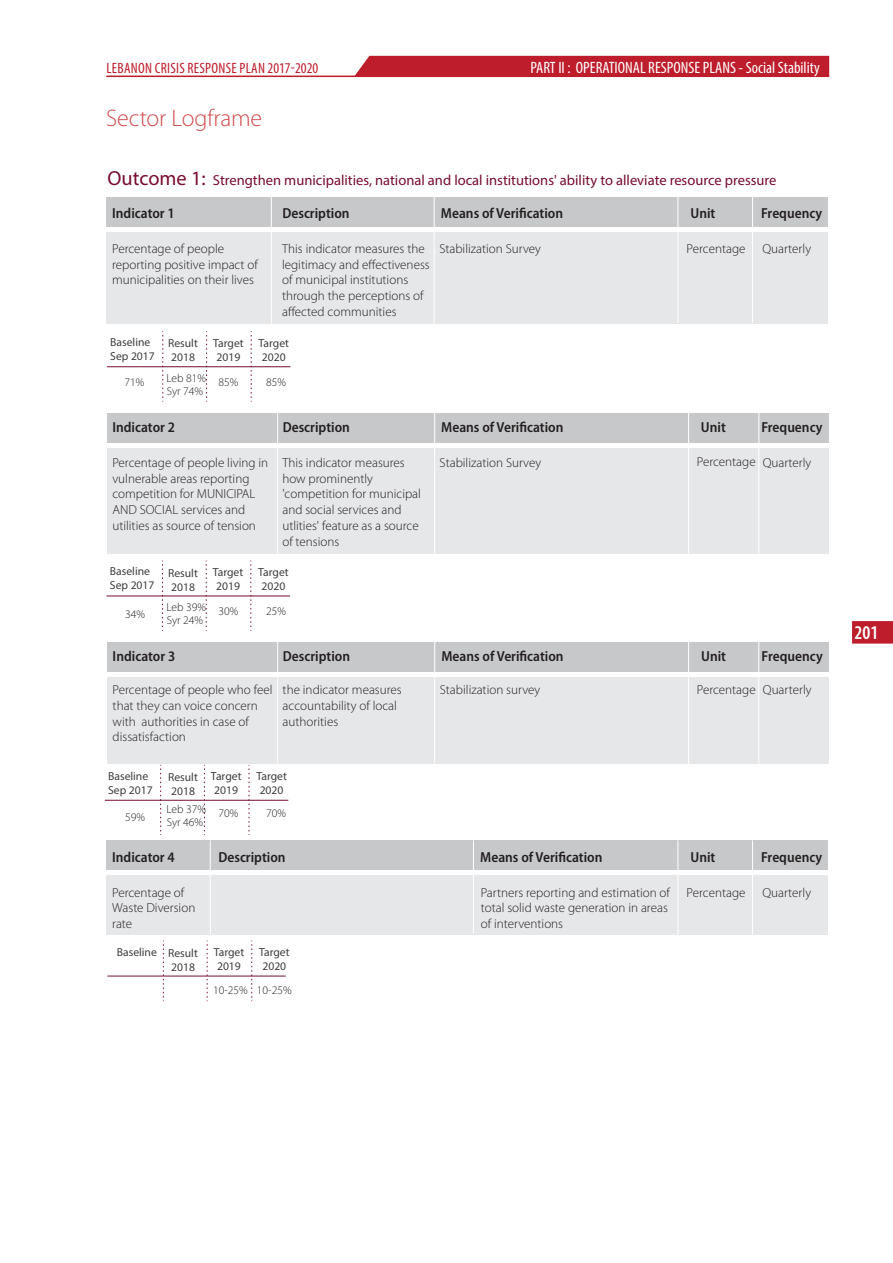
<style>
.page{position:relative;width:893px;height:1263px;background:#fff}
.page>*{position:absolute;margin:0;border:0;box-sizing:border-box;transform-origin:0 0}
.t1{font:300 24px "Myriad Pro";letter-spacing:-.005em;color:#d04c4e}
.t2{font:600 condensed 19.5px "Myriad Pro";color:#fff}
.t3{font:condensed 16.5px "Myriad Pro";color:#fff}
.t4{font:condensed 15px "Myriad Pro";letter-spacing:.02em;color:#be1d2c}
.t5{font:600 semi-condensed 14.55px "Myriad Pro";color:#231f20}
.t6{font:14.55px "Myriad Pro";color:#780c32}
.t7{font:300 13.05px/15.8px "Myriad Pro";color:#231f20}
.t8{font:11.7px/14px "Myriad Pro";color:#3e3e3f}
.t9{font:300 11.7px/13px "Myriad Pro";color:#231f20}
.s1{font-size:20.4px}
</style>
<div class="page">
<div style="left:354px;top:56px;width:475px;height:20px;background:#be1d2c"></div>
<hr style="left:106px;top:76px;width:723px;height:1px;background:#be1d2c">
<div style="left:852px;top:621px;width:41px;height:23px;background:#be1d2c"></div>
<hr style="left:107px;top:366px;width:183px;height:1px;background:#780c32">
<svg style="left:163px;top:331px;width:1px;height:71px"></svg>
<svg style="left:206px;top:331px;width:1px;height:71px"></svg>
<svg style="left:251px;top:331px;width:1px;height:71px"></svg>
<hr style="left:107px;top:596px;width:183px;height:1px;background:#780c32">
<svg style="left:162px;top:561px;width:1px;height:70px"></svg>
<svg style="left:206px;top:561px;width:1px;height:70px"></svg>
<svg style="left:251px;top:561px;width:1px;height:70px"></svg>
<hr style="left:105px;top:800px;width:183px;height:1px;background:#780c32">
<svg style="left:160px;top:765px;width:1px;height:70px"></svg>
<svg style="left:204px;top:765px;width:1px;height:70px"></svg>
<svg style="left:249px;top:765px;width:1px;height:70px"></svg>
<div style="left:107px;top:197px;width:721px;height:29px;background:#c7c8ca"></div>
<div style="left:107px;top:232px;width:721px;height:92px;background:#e6e7e9"></div>
<hr style="left:434px;top:197px;width:1px;height:127px;background:#fff">
<hr style="left:678px;top:197px;width:1px;height:126px;background:#fff">
<hr style="left:752px;top:197px;width:1px;height:126px;background:#fff">
<hr style="left:271px;top:197px;width:1px;height:127px;background:#fff">
<div style="left:107px;top:413px;width:721px;height:29px;background:#c7c8ca"></div>
<div style="left:107px;top:448px;width:721px;height:105px;background:#e6e7e9"></div>
<hr style="left:277px;top:412px;width:1px;height:141px;background:#fff">
<hr style="left:434px;top:412px;width:1px;height:141px;background:#fff">
<hr style="left:688px;top:412px;width:1px;height:141px;background:#fff">
<hr style="left:758px;top:412px;width:1px;height:141px;background:#fff">
<div style="left:107px;top:642px;width:721px;height:29px;background:#c7c8ca"></div>
<div style="left:107px;top:677px;width:721px;height:87px;background:#e6e7e9"></div>
<hr style="left:277px;top:642px;width:1px;height:121px;background:#fff">
<hr style="left:434px;top:642px;width:1px;height:121px;background:#fff">
<hr style="left:688px;top:642px;width:1px;height:122px;background:#fff">
<hr style="left:758px;top:642px;width:1px;height:121px;background:#fff">
<hr style="left:107px;top:976px;width:179px;height:1px;background:#780c32">
<svg style="left:163px;top:941px;width:1px;height:60px"></svg>
<svg style="left:207px;top:941px;width:1px;height:60px"></svg>
<svg style="left:251px;top:941px;width:1px;height:60px"></svg>
<div style="left:107px;top:840px;width:721px;height:30px;background:#c7c8ca"></div>
<div style="left:107px;top:876px;width:721px;height:59px;background:#e6e7e9"></div>
<hr style="left:473px;top:840px;width:1px;height:93px;background:#fff">
<hr style="left:678px;top:840px;width:1px;height:95px;background:#fff">
<hr style="left:752px;top:840px;width:1px;height:95px;background:#fff">
<hr style="left:210px;top:840px;width:1px;height:95px;background:#fff">
<p class="t4" style="left:106px;top:59px;width:213px">LEBANON CRISIS RESPONSE PLAN 2017-2020</p>
<p class="t3" style="left:530px;top:57px;width:291px">PART II : OPERATIONAL RESPONSE PLANS - Social Stability</p>
<h1 class="t1" style="left:106px;top:104px;width:157px">Sector Logframe</h1>
<p class="t6" style="left:107px;top:171px;width:670px"><span class="s1">Outcome 1:</span> Strengthen municipalities, national and local institutions' ability to alleviate resource pressure</p>
<p class="t5" style="left:112px;top:205px;width:64px">Indicator 1</p>
<p class="t5" style="left:282px;top:205px;width:69px">Description</p>
<p class="t5" style="left:441px;top:205px;width:124px">Means of Verification</p>
<p class="t5" style="left:690px;top:205px;width:26px">Unit</p>
<p class="t5" style="left:761px;top:205px;width:63px">Frequency</p>
<p class="t7" style="left:112px;top:241px;width:147px">Percentage of people reporting positive impact of municipalities on their lives</p>
<p class="t7" style="left:282px;top:241px;width:149px">This indicator measures the legitimacy and effectiveness of municipal institutions through the perceptions of affected communities</p>
<p class="t7" style="left:439px;top:241px;width:103px">Stabilization Survey</p>
<p class="t7" style="left:687px;top:241px;width:60px">Percentage</p>
<p class="t7" style="left:762px;top:241px;width:50px">Quarterly</p>
<p class="t8" style="left:110px;top:335px;width:46px">Baseline<br>Sep 2017</p>
<p class="t8" style="left:168px;top:336px;width:31px">Result<br>2018</p>
<p class="t8" style="left:213px;top:336px;width:32px">Target<br>2019</p>
<p class="t8" style="left:258px;top:336px;width:32px">Target<br>2020</p>
<p class="t9" style="left:166px;top:372px;width:41px">Leb 81%<br>Syr 74%</p>
<p class="t9" style="left:124px;top:376px;width:21px">71%</p>
<p class="t9" style="left:218px;top:376px;width:21px">85%</p>
<p class="t9" style="left:266px;top:376px;width:21px">85%</p>
<p class="t5" style="left:112px;top:419px;width:64px">Indicator 2</p>
<p class="t5" style="left:283px;top:419px;width:69px">Description</p>
<p class="t5" style="left:441px;top:419px;width:124px">Means of Verification</p>
<p class="t5" style="left:701px;top:419px;width:26px">Unit</p>
<p class="t5" style="left:761px;top:419px;width:63px">Frequency</p>
<p class="t7" style="left:112px;top:455px;width:157px">Percentage of people living in vulnerable areas reporting competition for MUNICIPAL<br>AND SOCIAL services and utilities as source of tension</p>
<p class="t7" style="left:282px;top:455px;width:140px">This indicator measures how prominently 'competition for municipal and social services and utlities' feature as a source of tensions</p>
<p class="t7" style="left:440px;top:455px;width:103px">Stabilization Survey</p>
<p class="t7" style="left:763px;top:455px;width:50px">Quarterly</p>
<p class="t7" style="left:697px;top:454px;width:60px">Percentage</p>
<p class="t8" style="left:110px;top:564px;width:46px">Baseline<br>Sep 2017</p>
<p class="t8" style="left:213px;top:565px;width:32px">Target<br>2019</p>
<p class="t8" style="left:258px;top:565px;width:32px">Target<br>2020</p>
<p class="t9" style="left:125px;top:608px;width:21px">34%</p>
<p class="t8" style="left:168px;top:566px;width:31px">Result<br>2018</p>
<p class="t9" style="left:166px;top:601px;width:41px">Leb 39%<br>Syr 24%</p>
<p class="t9" style="left:218px;top:604px;width:21px">30%</p>
<p class="t9" style="left:266px;top:604px;width:21px">25%</p>
<p class="t5" style="left:113px;top:648px;width:64px">Indicator 3</p>
<p class="t5" style="left:283px;top:648px;width:69px">Description</p>
<p class="t5" style="left:441px;top:648px;width:124px">Means of Verification</p>
<p class="t5" style="left:701px;top:648px;width:26px">Unit</p>
<p class="t5" style="left:762px;top:648px;width:63px">Frequency</p>
<p class="t7" style="left:113px;top:682px;width:161px">Percentage of people who feel that they can voice concern with authorities in case of dissatisfaction</p>
<p class="t7" style="left:283px;top:682px;width:121px">the indicator measures accountability of local authorities</p>
<p class="t7" style="left:440px;top:682px;width:102px">Stabilization survey</p>
<p class="t7" style="left:763px;top:682px;width:50px">Quarterly</p>
<p class="t7" style="left:697px;top:682px;width:60px">Percentage</p>
<p class="t8" style="left:108px;top:769px;width:46px">Baseline<br>Sep 2017</p>
<p class="t8" style="left:211px;top:769px;width:32px">Target<br>2019</p>
<p class="t8" style="left:256px;top:769px;width:32px">Target<br>2020</p>
<p class="t8" style="left:168px;top:770px;width:31px">Result<br>2018</p>
<p class="t9" style="left:125px;top:810px;width:21px">59%</p>
<p class="t9" style="left:166px;top:803px;width:73px">Leb 37% 70%</p>
<p class="t9" style="left:266px;top:807px;width:21px">70%</p>
<p class="t9" style="left:167px;top:816px;width:38px">Syr 46%</p>
<p class="t5" style="left:112px;top:849px;width:64px">Indicator 4</p>
<p class="t5" style="left:218px;top:849px;width:69px">Description</p>
<p class="t5" style="left:480px;top:849px;width:124px">Means of Verification</p>
<p class="t5" style="left:690px;top:849px;width:26px">Unit</p>
<p class="t5" style="left:761px;top:849px;width:63px">Frequency</p>
<p class="t7" style="left:112px;top:884px;width:85px">Percentage of<br>Waste Diversion rate</p>
<p class="t7" style="left:481px;top:884px;width:191px">Partners reporting and estimation of total solid waste generation in areas of interventions</p>
<p class="t7" style="left:687px;top:884px;width:60px">Percentage</p>
<p class="t7" style="left:762px;top:884px;width:50px">Quarterly</p>
<p class="t8" style="left:117px;top:944px;width:42px">Baseline</p>
<p class="t8" style="left:214px;top:945px;width:32px">Target<br>2019</p>
<p class="t8" style="left:259px;top:945px;width:32px">Target<br>2020</p>
<p class="t9" style="left:213px;top:983px;width:80px">10-25% 10-25%</p>
<p class="t8" style="left:168px;top:946px;width:31px">Result<br>2018</p>
<h2 class="t2" style="left:855px;top:622px;width:25px">201</h2>
</div>
